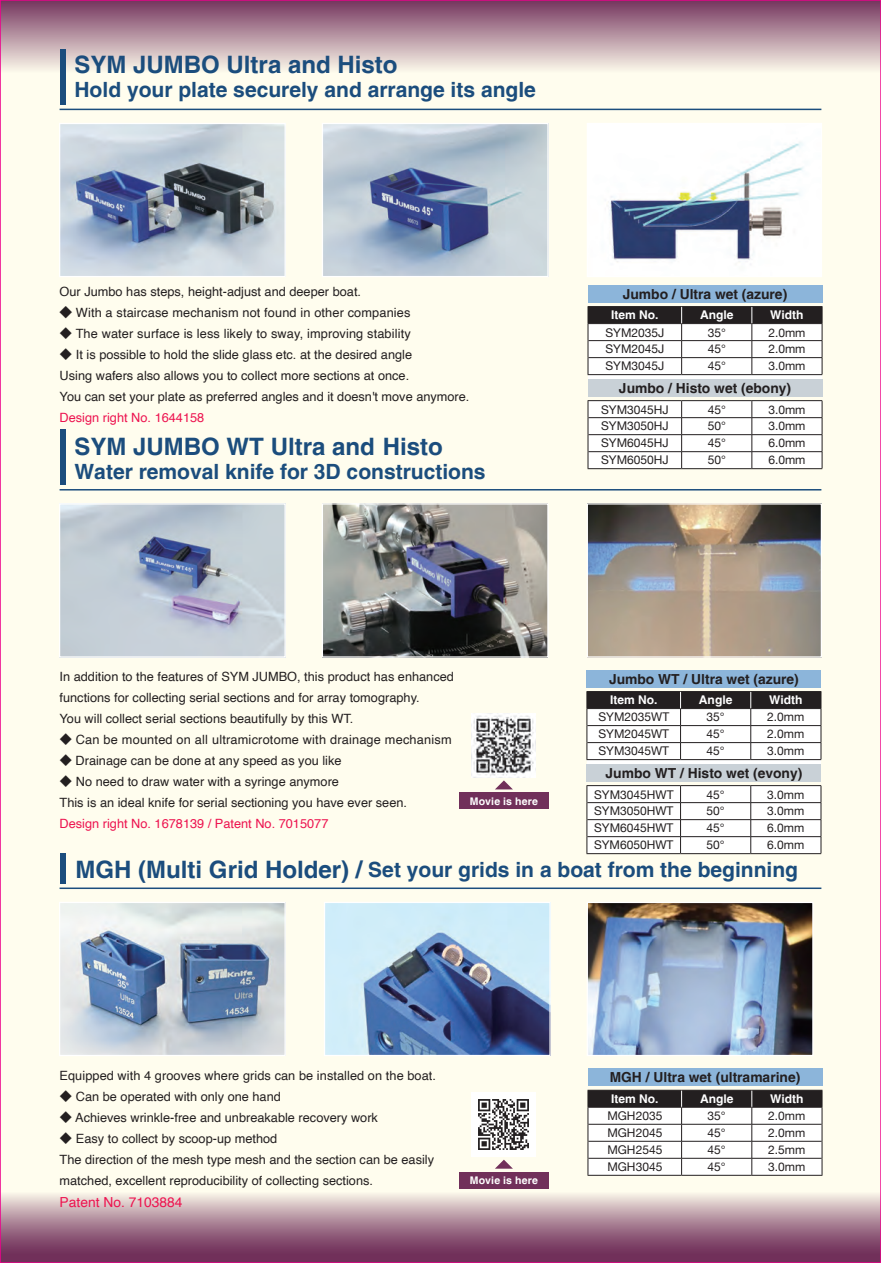
<style>
.page{position:relative;width:881px;height:1263px;background:#fff}
.page>*{position:absolute;margin:0;border:0;box-sizing:border-box;transform-origin:0 0}
.t1{font:700 24px "Helvetica";color:#1b4d7d}
.t2{font:700 21px "Helvetica";color:#1b4d7d}
.t3{font:700 13.8px "Helvetica";color:#231f20}
.t4{font:13.8px "Helvetica";color:#ed1450}
.t5{font:12.75px/21px "Helvetica";color:#231f20}
.t6{font:12.75px "Helvetica";color:#ed1450}
.t7{font:12px "Helvetica Neue";color:#231f20}
.t8{font:700 12px "Helvetica";color:#fff}
.t9{font:700 10.5px "Helvetica";letter-spacing:.025em;color:#fff}
.s1{font-family:"Hiragino Sans W0"}
.s2{font-family:"Koz Min Pr 6 N"}
.s3{font-size:24px}
</style>
<div class="page">
<div style="left:0;top:0;width:880px;height:1263px;background:#fffdee"></div>
<div style="left:0;top:0;width:880px;height:72px;background:linear-gradient(to bottom,#74345d,#f9f5e8)"></div>
<svg style="left:2px;top:1194px;width:876px;height:67px;background:#a57c90"></svg>
<div style="left:586px;top:670px;width:234px;height:17px;background:#8cb5da"></div>
<svg style="left:586px;top:691px;width:235px;height:163px;background:#d4d4d4"></svg>
<img style="left:61px;top:505px;width:223px;height:151px">
<div style="left:59px;top:503px;width:227px;height:155px;border:1px solid #fff"></div>
<img style="left:323px;top:505px;width:223px;height:151px">
<div style="left:321px;top:503px;width:227px;height:155px;border:1px solid #fff"></div>
<img style="left:588px;top:505px;width:231px;height:151px">
<div style="left:586px;top:503px;width:235px;height:155px;border:1px solid #fff"></div>
<img style="left:61px;top:904px;width:223px;height:150px">
<div style="left:59px;top:902px;width:227px;height:154px;border:1px solid #fff"></div>
<img style="left:588px;top:904px;width:223px;height:150px">
<div style="left:586px;top:902px;width:227px;height:154px;border:1px solid #fff"></div>
<img style="left:326px;top:904px;width:222px;height:150px">
<div style="left:324px;top:902px;width:226px;height:154px;border:1px solid #fff"></div>
<img style="left:61px;top:125px;width:223px;height:150px">
<div style="left:59px;top:123px;width:227px;height:154px;border:1px solid #fff"></div>
<img style="left:323px;top:125px;width:223px;height:150px">
<div style="left:321px;top:123px;width:227px;height:154px;border:1px solid #fff"></div>
<img style="left:588px;top:125px;width:231px;height:150px">
<div style="left:586px;top:123px;width:235px;height:154px;border:1px solid #fff"></div>
<hr style="left:60px;top:109px;width:761px;height:1px;background:#1b4d7d">
<div style="left:60px;top:49px;width:5px;height:55px;background:#1b4d7d"></div>
<div style="left:587px;top:285px;width:234px;height:17px;background:#8cb5da"></div>
<hr style="left:587px;top:306px;width:94px;height:1px;background:#231f20">
<hr style="left:681px;top:306px;width:70px;height:1px;background:#231f20">
<hr style="left:751px;top:306px;width:71px;height:1px;background:#231f20">
<svg style="left:587px;top:307px;width:235px;height:162px;background:#d5d5d5"></svg>
<hr style="left:60px;top:489px;width:761px;height:1px;background:#1b4d7d">
<div style="left:60px;top:429px;width:5px;height:56px;background:#1b4d7d"></div>
<img style="left:472px;top:714px;width:63px;height:63px">
<div style="left:459px;top:793px;width:89px;height:16px;background:#71305a"></div>
<svg style="left:495px;top:780px;width:17px;height:9px"></svg>
<hr style="left:60px;top:887px;width:761px;height:2px;background:#1b4d7d">
<div style="left:60px;top:853px;width:5px;height:31px;background:#1b4d7d"></div>
<div style="left:587px;top:1069px;width:234px;height:17px;background:#8cb5da"></div>
<hr style="left:587px;top:1175px;width:94px;height:1px;background:#231f20">
<hr style="left:681px;top:1175px;width:70px;height:1px;background:#231f20">
<hr style="left:751px;top:1175px;width:71px;height:1px;background:#231f20">
<svg style="left:587px;top:1090px;width:235px;height:85px;background:#c6c5c6"></svg>
<img style="left:472px;top:1093px;width:63px;height:64px">
<div style="left:459px;top:1172px;width:89px;height:16px;background:#71305a"></div>
<svg style="left:495px;top:1160px;width:17px;height:9px"></svg>
<h1 class="t1" style="left:74px;top:50px;width:324px">SYM JUMBO Ultra and Histo</h1>
<h2 class="t2" style="left:74px;top:77px;width:462px">Hold your plate securely and arrange its angle</h2>
<p class="t5" style="left:60px;top:281px;width:303px">Our Jumbo has steps, height-adjust and deeper boat.</p>
<p class="t5" style="left:60px;top:302px;width:352px"><span class="s1">◆</span> With a staircase mechanism not found in other companies</p>
<p class="t5" style="left:60px;top:323px;width:352px"><span class="s2">◆</span> The water surface is less likely to sway, improving stability</p>
<p class="t5" style="left:60px;top:344px;width:411px"><span class="s2">◆</span> It is possible to hold the slide glass etc. at the desired angle<br>Using wafers also allows you to collect more sections at once.<br>You can set your plate as preferred angles and it doesn't move anymore.</p>
<p class="t6" style="left:60px;top:408px;width:146px">Design right No. 1644158</p>
<h1 class="t1" style="left:74px;top:432px;width:369px">SYM JUMBO WT Ultra and Histo</h1>
<h2 class="t2" style="left:74px;top:459px;width:412px">Water removal knife for 3D constructions</h2>
<p class="t3" style="left:622px;top:285px;width:166px">Jumbo / Ultra wet (azure)</p>
<p class="t8" style="left:611px;top:308px;width:49px">Item No.</p>
<p class="t8" style="left:699px;top:308px;width:35px">Angle</p>
<p class="t8" style="left:769px;top:308px;width:35px">Width</p>
<p class="t7" style="left:605px;top:324px;width:60px">SYM2035J</p>
<p class="t7" style="left:707px;top:324px;width:20px">35°</p>
<p class="t7" style="left:768px;top:324px;width:39px">2.0mm</p>
<p class="t7" style="left:605px;top:340px;width:60px">SYM2045J</p>
<p class="t7" style="left:707px;top:340px;width:20px">45°</p>
<p class="t7" style="left:768px;top:340px;width:39px">2.0mm</p>
<p class="t7" style="left:605px;top:357px;width:60px">SYM3045J</p>
<p class="t7" style="left:707px;top:357px;width:20px">45°</p>
<p class="t7" style="left:768px;top:357px;width:39px">3.0mm</p>
<p class="t3" style="left:618px;top:379px;width:173px">Jumbo / Histo wet (ebony)</p>
<p class="t7" style="left:601px;top:401px;width:69px">SYM3045HJ</p>
<p class="t7" style="left:707px;top:401px;width:20px">45°</p>
<p class="t7" style="left:768px;top:401px;width:39px">3.0mm</p>
<p class="t7" style="left:601px;top:417px;width:69px">SYM3050HJ</p>
<p class="t7" style="left:707px;top:417px;width:20px">50°</p>
<p class="t7" style="left:768px;top:417px;width:39px">3.0mm</p>
<p class="t7" style="left:601px;top:434px;width:69px">SYM6045HJ</p>
<p class="t7" style="left:707px;top:434px;width:20px">45°</p>
<p class="t7" style="left:768px;top:434px;width:39px">6.0mm</p>
<p class="t7" style="left:601px;top:451px;width:69px">SYM6050HJ</p>
<p class="t7" style="left:707px;top:451px;width:20px">50°</p>
<p class="t7" style="left:768px;top:451px;width:39px">6.0mm</p>
<p class="t5" style="left:60px;top:666px;width:396px">In addition to the features of SYM JUMBO, this product has enhanced functions for collecting serial sections and for array tomography.<br>You will collect serial sections beautifully by this WT.</p>
<p class="t5" style="left:60px;top:729px;width:393px"><span class="s2">◆</span> Can be mounted on all ultramicrotome with drainage mechanism</p>
<p class="t5" style="left:60px;top:750px;width:283px"><span class="s2">◆</span> Drainage can be done at any speed as you like</p>
<p class="t5" style="left:60px;top:771px;width:349px"><span class="s2">◆</span> No need to draw water with a syringe anymore<br>This is an ideal knife for serial sectioning you have ever seen.</p>
<p class="t6" style="left:60px;top:814px;width:270px">Design right No. 1678139 / Patent No. 7015077</p>
<p class="t9" style="left:469px;top:794px;width:70px">Movie is here</p>
<p class="t3" style="left:608px;top:670px;width:191px">Jumbo WT / Ultra wet (azure)</p>
<p class="t8" style="left:610px;top:693px;width:49px">Item No.</p>
<p class="t8" style="left:698px;top:693px;width:35px">Angle</p>
<p class="t8" style="left:768px;top:693px;width:35px">Width</p>
<p class="t7" style="left:598px;top:708px;width:72px">SYM2035WT</p>
<p class="t7" style="left:706px;top:708px;width:20px">35°</p>
<p class="t7" style="left:767px;top:708px;width:39px">2.0mm</p>
<p class="t7" style="left:598px;top:725px;width:72px">SYM2045WT</p>
<p class="t7" style="left:706px;top:725px;width:20px">45°</p>
<p class="t7" style="left:767px;top:725px;width:39px">2.0mm</p>
<p class="t7" style="left:598px;top:742px;width:72px">SYM3045WT</p>
<p class="t7" style="left:706px;top:742px;width:20px">45°</p>
<p class="t7" style="left:767px;top:742px;width:39px">3.0mm</p>
<p class="t3" style="left:605px;top:764px;width:198px">Jumbo WT / Histo wet (evony)</p>
<p class="t7" style="left:594px;top:785px;width:81px">SYM3045HWT</p>
<p class="t7" style="left:706px;top:785px;width:20px">45°</p>
<p class="t7" style="left:767px;top:785px;width:39px">3.0mm</p>
<p class="t7" style="left:594px;top:802px;width:81px">SYM3050HWT</p>
<p class="t7" style="left:706px;top:802px;width:20px">50°</p>
<p class="t7" style="left:767px;top:802px;width:39px">3.0mm</p>
<p class="t7" style="left:594px;top:819px;width:81px">SYM6045HWT</p>
<p class="t7" style="left:706px;top:819px;width:20px">45°</p>
<p class="t7" style="left:767px;top:819px;width:39px">6.0mm</p>
<p class="t7" style="left:594px;top:836px;width:81px">SYM6050HWT</p>
<p class="t7" style="left:706px;top:836px;width:20px">50°</p>
<p class="t7" style="left:767px;top:836px;width:39px">6.0mm</p>
<h2 class="t2" style="left:75px;top:857px;width:723px"><span class="s3">MGH (Multi Grid Holder) /</span> Set your grids in a boat from the beginning</h2>
<p class="t5" style="left:60px;top:1065px;width:378px">Equipped with 4 grooves where grids can be installed on the boat.</p>
<p class="t5" style="left:60px;top:1086px;width:223px"><span class="s2">◆</span> Can be operated with only one hand</p>
<p class="t5" style="left:60px;top:1107px;width:320px"><span class="s2">◆</span> Achieves wrinkle-free and unbreakable recovery work</p>
<p class="t5" style="left:60px;top:1128px;width:376px"><span class="s2">◆</span> Easy to collect by scoop-up method<br>The direction of the mesh type mesh and the section can be easily matched, excellent reproducibility of collecting sections.</p>
<p class="t4" style="left:60px;top:1191px;width:124px">Patent No. 7103884</p>
<p class="t9" style="left:469px;top:1174px;width:70px">Movie is here</p>
<p class="t3" style="left:609px;top:1069px;width:192px">MGH / Ultra wet (ultramarine)</p>
<p class="t8" style="left:611px;top:1091px;width:49px">Item No.</p>
<p class="t8" style="left:699px;top:1091px;width:35px">Angle</p>
<p class="t8" style="left:769px;top:1091px;width:35px">Width</p>
<p class="t7" style="left:607px;top:1107px;width:56px">MGH2035</p>
<p class="t7" style="left:707px;top:1107px;width:20px">35°</p>
<p class="t7" style="left:768px;top:1107px;width:39px">2.0mm</p>
<p class="t7" style="left:607px;top:1124px;width:56px">MGH2045</p>
<p class="t7" style="left:707px;top:1124px;width:20px">45°</p>
<p class="t7" style="left:768px;top:1124px;width:39px">2.0mm</p>
<p class="t7" style="left:607px;top:1141px;width:56px">MGH2545</p>
<p class="t7" style="left:707px;top:1141px;width:20px">45°</p>
<p class="t7" style="left:768px;top:1141px;width:39px">2.5mm</p>
<p class="t7" style="left:607px;top:1158px;width:56px">MGH3045</p>
<p class="t7" style="left:707px;top:1158px;width:20px">45°</p>
<p class="t7" style="left:768px;top:1158px;width:39px">3.0mm</p>
</div>
